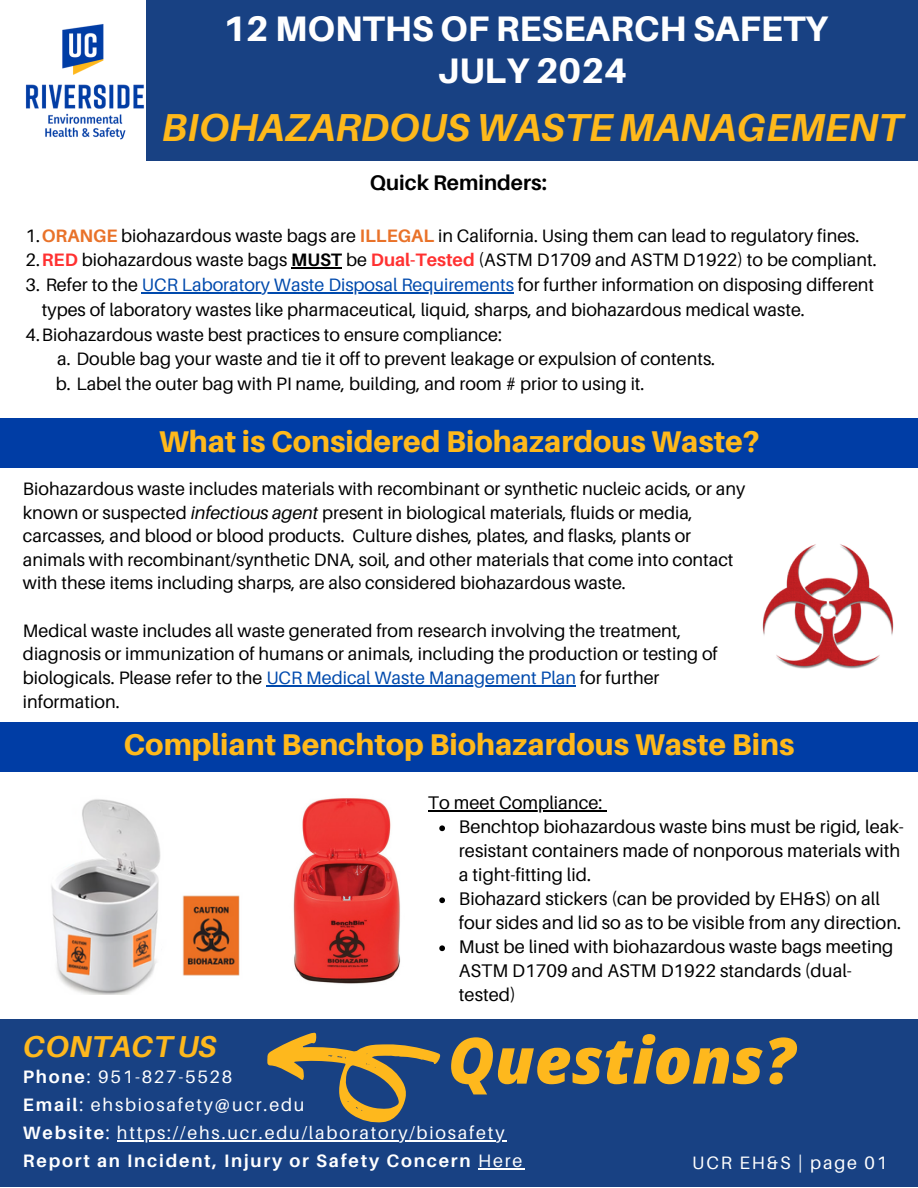
<style>
.page{position:relative;width:918px;height:1188px;background:#fff}
.page>*{position:absolute;margin:0;border:0;box-sizing:border-box;transform-origin:0 0}
.t1{font:italic 800 63.75px "Open Sans";color:#feb81d}
.t2{font:italic 700 39px "Aileron";color:#ffb91b}
.t3{font:800 35.55px/41.7px "Aileron";color:#fff;text-align:center}
.t4{font:italic 700 30.3px "Aileron";color:#feb81d}
.t5{font:800 30px "Aileron";color:#ffb91b}
.t6{font:700 21.15px "Aileron";color:#000}
.t7{font:18.3px/24px "Aileron";color:#000}
.t8{font:18px/23.7px "Aileron";color:#000}
.t9{font:18px "Aileron";letter-spacing:.1em;color:#fff}
.t10{font:700 18px "Aileron";letter-spacing:.1em;color:#fff}
.s1{font-weight:700;color:#e97229}
.s2{font-weight:700;color:#ff3131}
.s3{font-weight:700}
.s4{color:#004aad}
.s5{font-style:italic}
.s6{font-weight:400}
</style>
<div class="page">
<div style="left:0;top:1020px;width:918px;height:166px;background:#184183"></div>
<div style="left:147px;top:0;width:771px;height:160px;background:#184183"></div>
<img style="left:25px;top:20px;width:122px;height:121px">
<hr style="left:117px;top:1140px;width:389px;height:1px;background:#fff">
<hr style="left:478px;top:1168px;width:46px;height:2px;background:#fff">
<svg style="left:267px;top:1032px;width:174px;height:91px"></svg>
<div style="left:0;top:418px;width:918px;height:49px;background:#003da5"></div>
<img style="left:762px;top:544px;width:132px;height:125px">
<img style="left:51px;top:799px;width:189px;height:195px">
<img style="left:293px;top:798px;width:153px;height:186px">
<div style="left:0;top:723px;width:918px;height:49px;background:#003da5"></div>
<hr style="left:266px;top:685px;width:310px;height:1px;background:#004aad">
<hr style="left:428px;top:811px;width:175px;height:1px;background:#000">
<svg style="left:439px;top:825px;width:6px;height:6px"></svg>
<svg style="left:439px;top:897px;width:6px;height:6px"></svg>
<svg style="left:439px;top:945px;width:6px;height:6px"></svg>
<hr style="left:291px;top:268px;width:51px;height:1px;background:#000">
<hr style="left:142px;top:292px;width:372px;height:1px;background:#004aad">
<h3 class="t3" style="left:223px;top:7px;width:606px">12 MONTHS OF RESEARCH SAFETY<br>JULY 2024</h3>
<p class="t2" style="left:162px;top:103px;width:743px">BIOHAZARDOUS WASTE MANAGEMENT</p>
<p class="t6" style="left:370px;top:169px;width:178px">Quick Reminders:</p>
<p class="t8" style="left:26px;top:223px;width:835px">1.<span class="s1">ORANGE</span> biohazardous waste bags are <span class="s1">ILLEGAL</span> in California. Using them can lead to regulatory fines.</p>
<p class="t8" style="left:26px;top:248px;width:853px">2.<span class="s2">RED</span> biohazardous waste bags <span class="s3">MUST</span> be <span class="s2">Dual-Tested</span> (ASTM D1709 and ASTM D1922) to be compliant.</p>
<p class="t8" style="left:26px;top:273px;width:850px">3. Refer to the <span class="s4">UCR Laboratory Waste Disposal Requirements</span> for further information on disposing different</p>
<p class="t8" style="left:42px;top:297px;width:764px">types of laboratory wastes like pharmaceutical, liquid, sharps, and biohazardous medical waste.</p>
<p class="t8" style="left:26px;top:322px;width:478px">4.Biohazardous waste best practices to ensure compliance:</p>
<h1 class="t8" style="left:57px;top:347px;width:660px">a. Double bag your waste and tie it off to prevent leakage or expulsion of contents.</h1>
<p class="t8" style="left:56px;top:372px;width:590px">b. Label the outer bag with PI name, building, and room # prior to using it.</p>
<p class="t5" style="left:159px;top:423px;width:603px">What is Considered Biohazardous Waste?</p>
<h4 class="t8" style="left:23px;top:476px;width:724px">Biohazardous waste includes materials with recombinant or synthetic nucleic acids, or any known or suspected <span class="s5">infectious agent</span> present in biological materials, fluids or media, carcasses, and blood or blood products. Culture dishes, plates, and flasks, plants or animals with recombinant/synthetic DNA, soil, and other materials that come into contact with these items including sharps, are also considered biohazardous waste.</h4>
<p class="t8" style="left:23px;top:618px;width:696px">Medical waste includes all waste generated from research involving the treatment, diagnosis or immunization of humans or animals, including the production or testing of biologicals. Please refer to the <span class="s4">UCR Medical Waste Management Plan</span> for further</p>
<p class="t8" style="left:23px;top:689px;width:98px">information.</p>
<p class="t5" style="left:124px;top:726px;width:672px">Compliant Benchtop Biohazardous Waste Bins</p>
<p class="t7" style="left:428px;top:791px;width:176px">To meet Compliance:</p>
<h4 class="t7" style="left:459px;top:815px;width:447px">Benchtop biohazardous waste bins must be rigid, leak&shy;resistant containers made of nonporous materials with a tight-fitting lid.</h4>
<p class="t7" style="left:459px;top:887px;width:444px">Biohazard stickers (can be provided by EH&amp;S) on all four sides and lid so as to be visible from any direction.</p>
<p class="t7" style="left:459px;top:935px;width:436px">Must be lined with biohazardous waste bags meeting<br>ASTM D1709 and ASTM D1922 standards (dual&shy;tested)</p>
<p class="t1" style="left:448px;top:1016px;width:349px">Questions?</p>
<p class="t4" style="left:23px;top:1028px;width:195px">CONTACT US</p>
<p class="t9" style="left:23px;top:1066px;width:211px"><span class="s3">Phone</span>: 951-827-5528</p>
<h2 class="t9" style="left:23px;top:1094px;width:283px"><span class="s3">Email</span>: ehsbiosafety@ucr.edu</h2>
<h2 class="t9" style="left:23px;top:1122px;width:483px"><span class="s3">Website</span>: https://ehs.ucr.edu/laboratory/biosafety</h2>
<h5 class="t10" style="left:23px;top:1150px;width:501px">Report an Incident, Injury or Safety Concern <span class="s6">Here</span></h5>
<p class="t9" style="left:692px;top:1151px;width:196px">UCR EH&amp;S | page 01</p>
</div>
